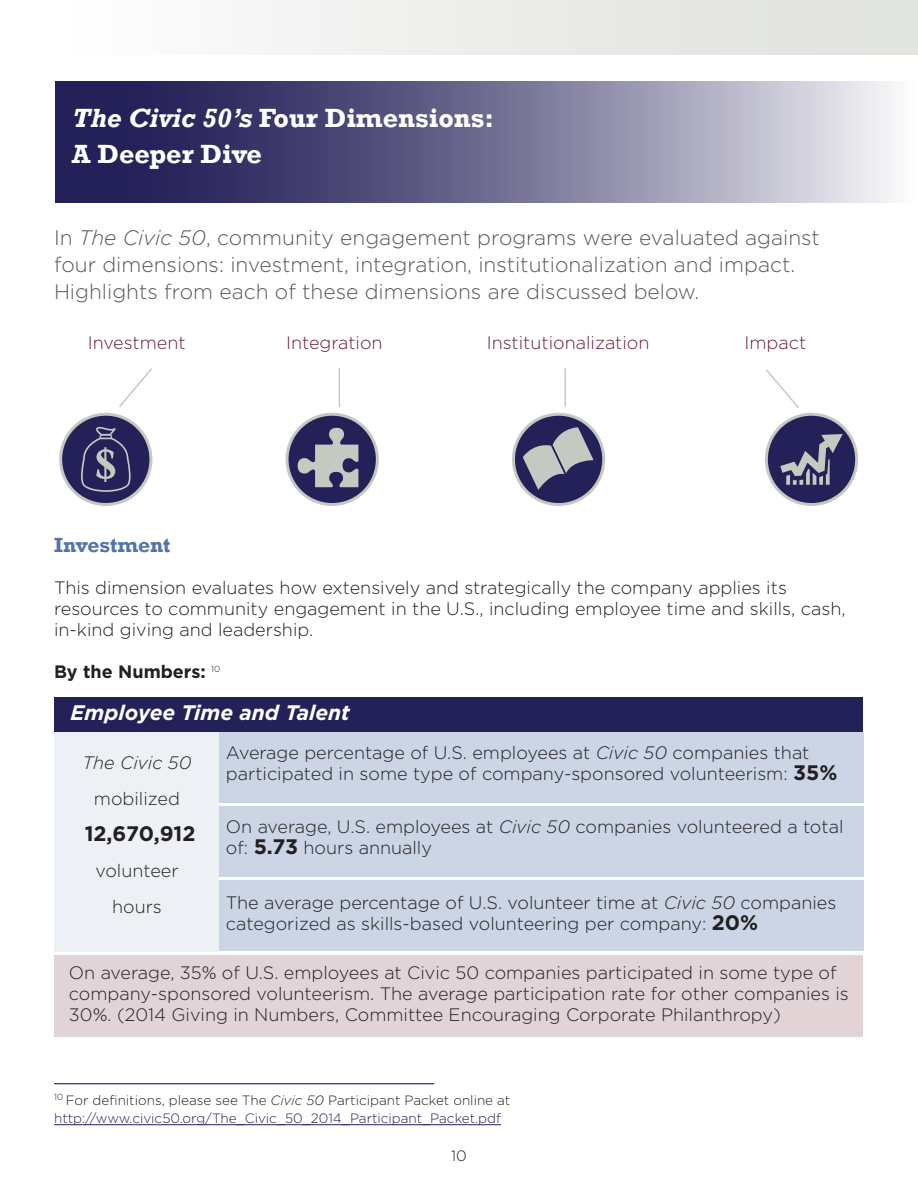
<style>
.page{position:relative;width:918px;height:1188px;background:#fff}
.page>*{position:absolute;margin:0;border:0;box-sizing:border-box;transform-origin:0 0}
.t1{font:700 27px "Rockwell";color:#fff}
.t2{font:300 21px/27px "Gotham";color:#57585a}
.t3{font:italic 700 21px "Gotham";color:#fff}
.t4{font:700 21px "Rockwell";color:#5175ab}
.t5{font:700 21px "Gotham";color:#231f20}
.t6{font:300 18px/21px "Gotham";color:#231f20}
.t7{font:300 18px "Gotham";color:#6c1f37}
.t8{font:italic 300 18px/36px "Gotham";color:#231f20;text-align:center}
.t9{font:700 18px "Gotham";color:#231f20}
.t10{font:300 15px "Gotham";color:#231f20}
.t11{font:300 13.5px "Gotham";color:#242058}
.t12{font:300 13.5px "Gotham";color:#231f20}
.s1{font-style:italic}
.s2{font-style:normal}
.s3{font-weight:700;font-size:21px}
</style>
<div class="page">
<div style="left:61px;top:414px;width:90px;height:91px;background:#242058;border-radius:50%"></div>
<div style="left:59px;top:413px;width:93px;height:93px;border:3px solid #c6c9c2;border-radius:50%"></div>
<div style="left:766px;top:414px;width:91px;height:91px;background:#242058;border-radius:50%"></div>
<div style="left:765px;top:413px;width:93px;height:93px;border:3px solid #c6c9c2;border-radius:50%"></div>
<svg style="left:119px;top:368px;width:33px;height:39px"></svg>
<hr style="left:339px;top:368px;width:1px;height:39px;background:#c6c9c2">
<hr style="left:565px;top:368px;width:1px;height:39px;background:#c6c9c2">
<svg style="left:766px;top:369px;width:33px;height:39px"></svg>
<svg style="left:81px;top:427px;width:50px;height:65px"></svg>
<svg style="left:287px;top:414px;width:90px;height:91px;background:#363263"></svg>
<div style="left:286px;top:413px;width:93px;height:93px;border:3px solid #c6c9c2;border-radius:50%"></div>
<svg style="left:297px;top:428px;width:61px;height:59px;background:#79798f"></svg>
<svg style="left:513px;top:414px;width:91px;height:91px;background:#3d3a68"></svg>
<div style="left:512px;top:413px;width:93px;height:93px;border:3px solid #c6c9c2;border-radius:50%"></div>
<svg style="left:780px;top:434px;width:63px;height:51px"></svg>
<svg style="left:55px;top:81px;width:838px;height:121px;background:#747295"></svg>
<div style="left:219px;top:880px;width:644px;height:71px;background:#cbd5e5"></div>
<div style="left:219px;top:733px;width:644px;height:70px;background:#cbd5e5"></div>
<div style="left:219px;top:806px;width:644px;height:71px;background:#cbd5e5"></div>
<div style="left:55px;top:697px;width:808px;height:35px;background:#242058"></div>
<div style="left:55px;top:955px;width:808px;height:82px;background:#e2d3d7"></div>
<div style="left:55px;top:732px;width:164px;height:219px;background:#edf1f6"></div>
<div style="left:0;top:0;width:918px;height:55px;background:linear-gradient(to right,#fff,#dee0dc)"></div>
<hr style="left:54px;top:1124px;width:447px;height:1px;background:#242058">
<hr style="left:54px;top:1083px;width:380px;height:1px;background:#242058">
<svg style="left:523px;top:427px;width:71px;height:63px;background:#71708a"></svg>
<p class="t1" style="left:72px;top:101px;width:424px"><span class="s1">The Civic 50’s</span> Four Dimensions:</p>
<p class="t1" style="left:72px;top:137px;width:192px">A Deeper Dive</p>
<p class="t2" style="left:54px;top:223px;width:767px">In <span class="s1">The Civic 50</span>, community engagement programs were evaluated against four dimensions: investment, integration, institutionalization and impact.<br>Highlights from each of these dimensions are discussed below.</p>
<p class="t7" style="left:88px;top:331px;width:99px">Investment</p>
<p class="t7" style="left:286px;top:331px;width:98px">Integration</p>
<p class="t7" style="left:487px;top:331px;width:164px">Institutionalization</p>
<p class="t7" style="left:745px;top:331px;width:63px">Impact</p>
<p class="t4" style="left:54px;top:532px;width:118px">Investment</p>
<p class="t6" style="left:54px;top:577px;width:793px">This dimension evaluates how extensively and strategically the company applies its resources to community engagement in the U.S., including employee time and skills, cash, in-kind giving and leadership.</p>
<p class="t9" style="left:54px;top:660px;width:168px">By the Numbers: <sup>10</sup></p>
<p class="t3" style="left:70px;top:699px;width:281px">Employee Time and Talent</p>
<p class="t8" style="left:82px;top:744px;width:110px">The Civic 50 <span class="s2">mobilized</span></p>
<p class="t5" style="left:85px;top:819px;width:112px">12,670,912</p>
<p class="t6" style="left:95px;top:852px;width:85px;line-height:36px;text-align:center">volunteer hours</p>
<p class="t6" style="left:226px;top:742px;width:613px">Average percentage of U.S. employees at <span class="s1">Civic 50</span> companies that participated in some type of company-sponsored volunteerism: <span class="s3">35%</span></p>
<p class="t6" style="left:226px;top:816px;width:619px">On average, U.S. employees at <span class="s1">Civic 50</span> companies volunteered a total of: <span class="s3">5.73</span> hours annually</p>
<p class="t6" style="left:226px;top:892px;width:612px">The average percentage of U.S. volunteer time at <span class="s1">Civic 50</span> companies categorized as skills-based volunteering per company: <span class="s3">20%</span></p>
<p class="t6" style="left:69px;top:962px;width:781px">On average, 35% of U.S. employees at Civic 50 companies participated in some type of company-sponsored volunteerism. The average participation rate for other companies is<br>30%. (2014 Giving in Numbers, Committee Encouraging Corporate Philanthropy)</p>
<p class="t12" style="left:54px;top:1092px;width:458px"><sup>10</sup> For definitions, please see The <span class="s1">Civic 50</span> Participant Packet online at</p>
<p class="t11" style="left:54px;top:1110px;width:448px">http://www.civic50.org/The_Civic_50_2014_Participant_Packet.pdf</p>
<p class="t10" style="left:451px;top:1146px;width:17px">10</p>
</div>
